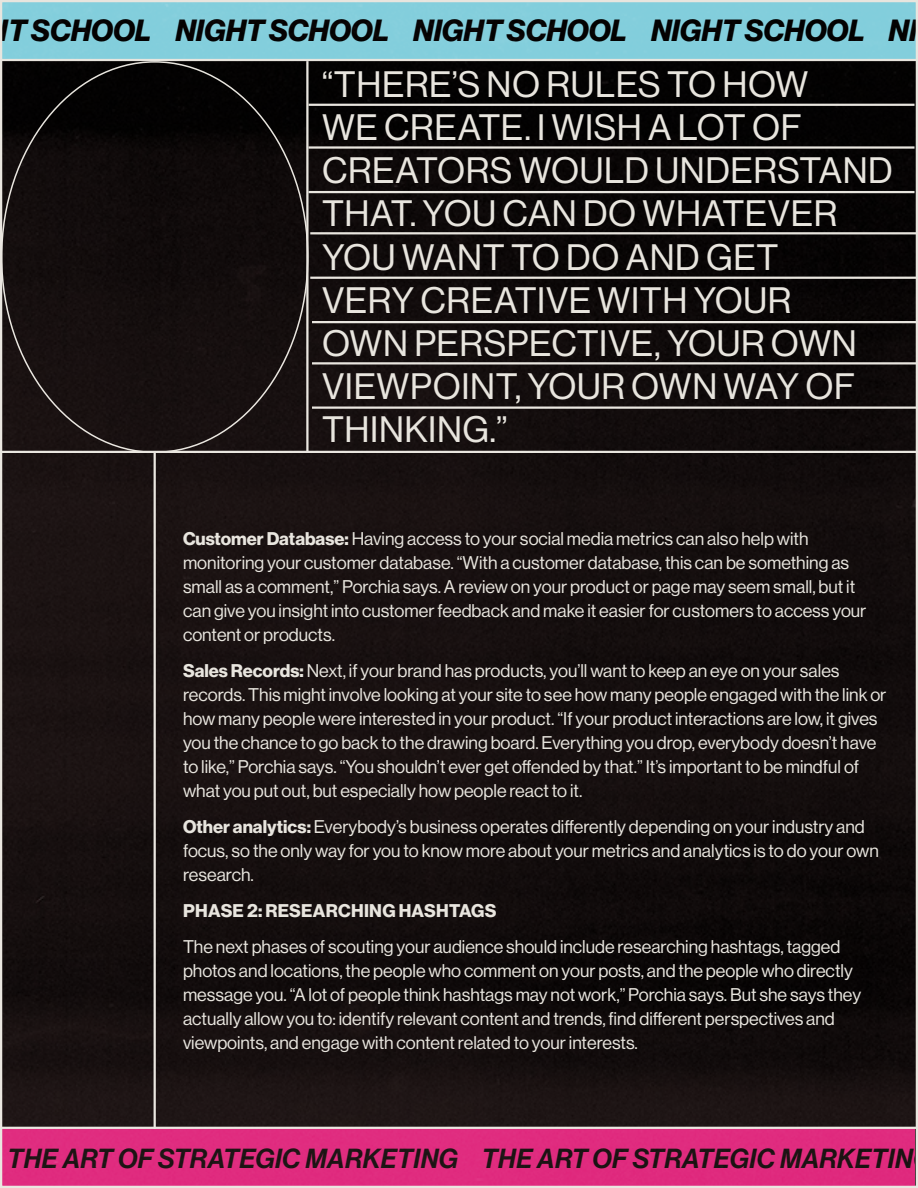
<style>
.page{position:relative;width:918px;height:1188px;background:#fff}
.page>*{position:absolute;margin:0;border:0;box-sizing:border-box;transform-origin:0 0}
.t1{font:36px/43.2px "N Haas Grotesk DS Pro 55 Rg";letter-spacing:.015em;color:#e8e5de}
.t2{font:30px "N Haas Grotesk DS Pro 76 Bd It";color:#000}
.t3{font:27px "N Haas Grotesk DS Pro 66 Md It";letter-spacing:.015em;color:#000}
.t4{font:18px/24px "N Haas Grotesk DS Pro 55 Rg";color:#e8e5de}
.t5{font:18px "N Haas Grotesk DS Pro 75 Bd";letter-spacing:.015em;color:#e8e5de}
.s1{font-family:"N Haas Grotesk DS Pro 75 Bd"}
</style>
<div class="page">
<img style="left:0;top:0;width:918px;height:1188px">
<p class="t2" style="left:8px;top:13px;width:911px">T SCHOOL NIGHT SCHOOL NIGHT SCHOOL NIGHT SCHOOL NI</p>
<p class="t1" style="left:322px;top:63px;width:573px">“THERE’S NO RULES TO HOW<br>WE CREATE. I WISH A LOT OF<br>CREATORS WOULD UNDERSTAND<br>THAT. YOU CAN DO WHATEVER<br>YOU WANT TO DO AND GET<br>VERY CREATIVE WITH YOUR<br>OWN PERSPECTIVE, YOUR OWN<br>VIEWPOINT, YOUR OWN WAY OF<br>THINKING.”</p>
<p class="t4" style="left:183px;top:527px;width:685px"><span class="s1">Customer Database:</span> Having access to your social media metrics can also help with monitoring your customer database. “With a customer database, this can be something as small as a comment,” Porchia says. A review on your product or page may seem small, but it can give you insight into customer feedback and make it easier for customers to access your content or products.</p>
<p class="t4" style="left:183px;top:659px;width:705px"><span class="s1">Sales Records:</span> Next, if your brand has products, you’ll want to keep an eye on your sales records. This might involve looking at your site to see how many people engaged with the link or how many people were interested in your product. “If your product interactions are low, it gives you the chance to go back to the drawing board. Everything you drop, everybody doesn’t have to like,” Porchia says. “You shouldn’t ever get offended by that.” It’s important to be mindful of what you put out, but especially how people react to it.</p>
<p class="t4" style="left:183px;top:815px;width:697px"><span class="s1">Other analytics:</span> Everybody’s business operates differently depending on your industry and focus, so the only way for you to know more about your metrics and analytics is to do your own research.</p>
<p class="t5" style="left:183px;top:900px;width:315px">PHASE 2: RESEARCHING HASHTAGS</p>
<p class="t4" style="left:183px;top:935px;width:680px">The next phases of scouting your audience should include researching hashtags, tagged photos and locations, the people who comment on your posts, and the people who directly message you. “A lot of people think hashtags may not work,” Porchia says. But she says they actually allow you to: identify relevant content and trends, find different perspectives and viewpoints, and engage with content related to your interests.</p>
<p class="t3" style="left:8px;top:1143px;width:907px">THE ART OF STRATEGIC MARKETING THE ART OF STRATEGIC MARKETIN</p>
</div>
